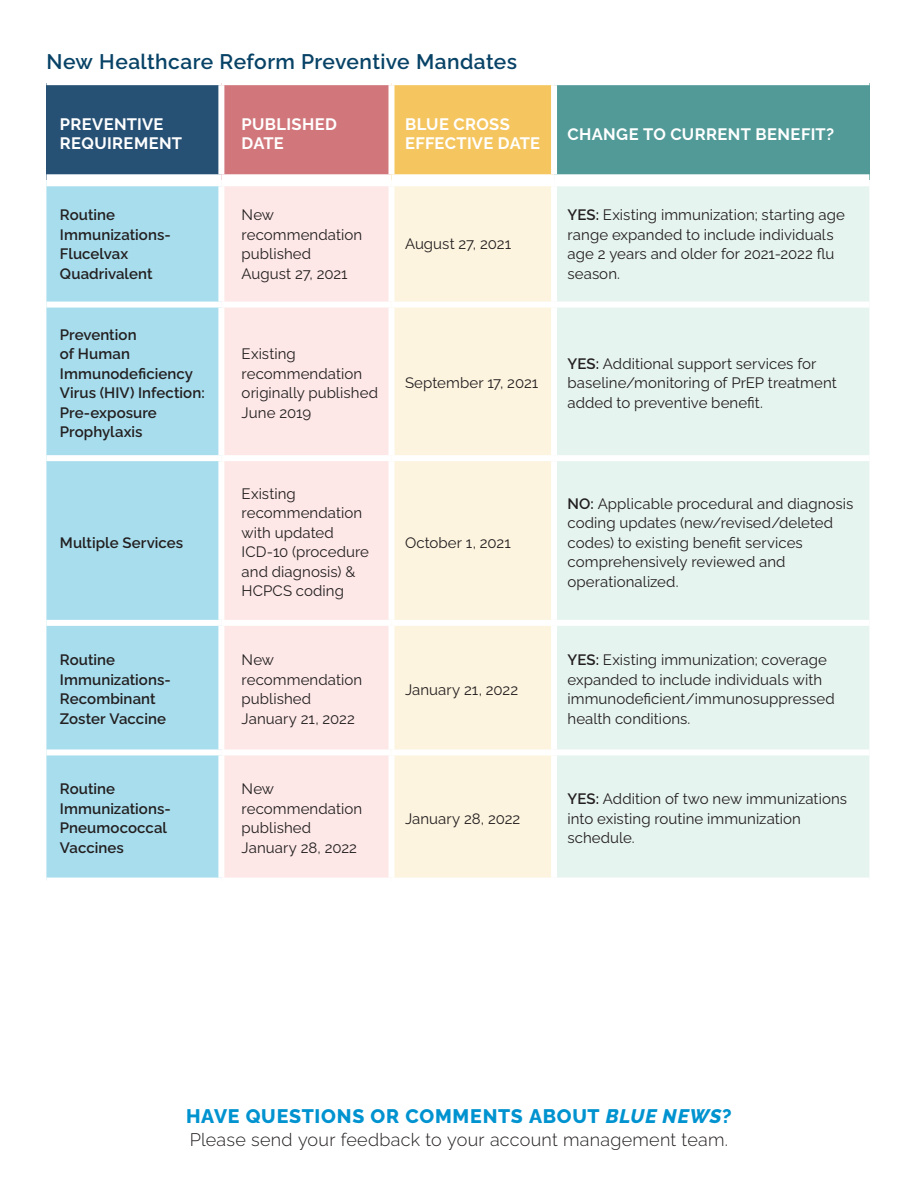
<style>
.page{position:relative;width:918px;height:1188px;background:#fff}
.page>*{position:absolute;margin:0;border:0;box-sizing:border-box;transform-origin:0 0}
.Body_-_header{font:600 21px "Raleway";letter-spacing:.015em;color:#084367}
.Body_-_subheader{font:800 19.5px "Raleway";letter-spacing:.04em;color:#0093d0}
.Body{font:300 18px "Raleway";letter-spacing:.015em;color:#231f20}
.Body-2{font:700 16.5px/19.5px "Raleway";letter-spacing:.02em;color:#fff}
.Body-3{font:15px/19.5px "Raleway";letter-spacing:.005em;color:#231f20}
.Body-4{font:600 15px/19.5px "Raleway";letter-spacing:.005em;color:#231f20}
.s1{font-weight:600}
.s2{font-style:italic}
</style>
<div class="page">
<div style="left:46px;top:84px;width:175px;height:96px;background:#265074"></div>
<div style="left:221px;top:84px;width:171px;height:96px;background:#d1777b"></div>
<div style="left:392px;top:84px;width:162px;height:96px;background:#f5c660"></div>
<div style="left:554px;top:84px;width:315px;height:96px;background:#519a98"></div>
<div style="left:46px;top:186px;width:172px;height:692px;background:#a7dded"></div>
<div style="left:224px;top:186px;width:164px;height:692px;background:#fde8e7"></div>
<div style="left:394px;top:186px;width:157px;height:692px;background:#fdf4df"></div>
<div style="left:557px;top:186px;width:312px;height:692px;background:#e6f4ef"></div>
<hr style="left:46px;top:82px;width:175px;height:3px;background:#fff">
<hr style="left:221px;top:82px;width:171px;height:3px;background:#fff">
<hr style="left:392px;top:82px;width:162px;height:3px;background:#fff">
<hr style="left:554px;top:82px;width:315px;height:3px;background:#fff">
<div style="left:46px;top:302px;width:175px;height:6px;background:#fff"></div>
<div style="left:221px;top:302px;width:171px;height:6px;background:#fff"></div>
<div style="left:392px;top:302px;width:162px;height:6px;background:#fff"></div>
<div style="left:554px;top:302px;width:315px;height:6px;background:#fff"></div>
<div style="left:46px;top:455px;width:175px;height:6px;background:#fff"></div>
<div style="left:221px;top:455px;width:171px;height:6px;background:#fff"></div>
<div style="left:392px;top:455px;width:162px;height:6px;background:#fff"></div>
<div style="left:554px;top:455px;width:315px;height:6px;background:#fff"></div>
<div style="left:46px;top:620px;width:175px;height:6px;background:#fff"></div>
<div style="left:221px;top:620px;width:171px;height:6px;background:#fff"></div>
<div style="left:392px;top:620px;width:162px;height:6px;background:#fff"></div>
<div style="left:554px;top:620px;width:315px;height:6px;background:#fff"></div>
<div style="left:46px;top:749px;width:175px;height:6px;background:#fff"></div>
<div style="left:221px;top:749px;width:171px;height:6px;background:#fff"></div>
<div style="left:392px;top:749px;width:162px;height:6px;background:#fff"></div>
<div style="left:554px;top:749px;width:315px;height:6px;background:#fff"></div>
<div style="left:218px;top:85px;width:6px;height:89px;background:#fff"></div>
<div style="left:388px;top:85px;width:6px;height:89px;background:#fff"></div>
<div style="left:551px;top:85px;width:6px;height:89px;background:#fff"></div>
<div style="left:46px;top:174px;width:175px;height:12px;background:#fff"></div>
<div style="left:221px;top:174px;width:171px;height:12px;background:#fff"></div>
<div style="left:392px;top:174px;width:162px;height:12px;background:#fff"></div>
<div style="left:554px;top:174px;width:315px;height:12px;background:#fff"></div>
<p class="Body_-_header" style="left:46px;top:46px;width:472px">New Healthcare Reform Preventive Mandates</p>
<p class="Body-2" style="left:60px;top:113px;width:124px">PREVENTIVE<br>REQUIREMENT</p>
<p class="Body-2" style="left:242px;top:113px;width:97px">PUBLISHED<br>DATE</p>
<p class="Body-2" style="left:405px;top:113px;width:137px">BLUE CROSS<br>EFFECTIVE DATE</p>
<p class="Body-2" style="left:568px;top:123px;width:268px">CHANGE TO CURRENT BENEFIT?</p>
<p class="Body-4" style="left:60px;top:204px;width:112px">Routine<br>Immunizations-<br>Flucelvax<br>Quadrivalent</p>
<p class="Body-3" style="left:242px;top:204px;width:122px">New recommendation published<br>August 27, 2021</p>
<p class="Body-4" style="left:60px;top:323px;width:146px">Prevention<br>of Human<br>Immunodeficiency<br>Virus (HIV) Infection:<br>Pre-exposure<br>Prophylaxis</p>
<p class="Body-4" style="left:60px;top:531px;width:125px">Multiple Services</p>
<p class="Body-3" style="left:242px;top:343px;width:138px">Existing recommendation originally published<br>June 2019</p>
<p class="Body-3" style="left:242px;top:482px;width:129px">Existing recommendation with updated<br>ICD-10 (procedure and diagnosis) &amp;<br>HCPCS coding</p>
<p class="Body-4" style="left:60px;top:649px;width:112px">Routine<br>Immunizations-<br>Recombinant<br>Zoster Vaccine</p>
<p class="Body-3" style="left:242px;top:649px;width:122px">New recommendation published<br>January 21, 2022</p>
<p class="Body-4" style="left:60px;top:778px;width:112px">Routine<br>Immunizations-<br>Pneumococcal<br>Vaccines</p>
<p class="Body-3" style="left:242px;top:778px;width:122px">New recommendation published<br>January 28, 2022</p>
<p class="Body-3" style="left:405px;top:233px;width:108px">August 27, 2021</p>
<p class="Body-3" style="left:405px;top:372px;width:135px">September 17, 2021</p>
<p class="Body-3" style="left:405px;top:531px;width:107px">October 1, 2021</p>
<p class="Body-3" style="left:405px;top:678px;width:115px">January 21, 2022</p>
<p class="Body-3" style="left:405px;top:807px;width:117px">January 28, 2022</p>
<p class="Body-3" style="left:568px;top:204px;width:279px"><span class="s1">YES:</span> Existing immunization; starting age range expanded to include individuals age 2 years and older for 2021-2022 flu season.</p>
<p class="Body-3" style="left:568px;top:352px;width:271px"><span class="s1">YES:</span> Additional support services for baseline/monitoring of PrEP treatment added to preventive benefit.</p>
<p class="Body-3" style="left:568px;top:492px;width:287px"><span class="s1">NO:</span> Applicable procedural and diagnosis coding updates (new/revised/deleted codes) to existing benefit services comprehensively reviewed and operationalized.</p>
<p class="Body-3" style="left:568px;top:649px;width:269px"><span class="s1">YES:</span> Existing immunization; coverage expanded to include individuals with immunodeficient/immunosuppressed health conditions.</p>
<p class="Body-3" style="left:568px;top:787px;width:281px"><span class="s1">YES:</span> Addition of two new immunizations into existing routine immunization schedule.</p>
<p class="Body_-_subheader" style="left:186px;top:1101px;width:547px">HAVE QUESTIONS OR COMMENTS ABOUT <span class="s2">BLUE NEWS</span>?</p>
<p class="Body" style="left:190px;top:1125px;width:540px">Please send your feedback to your account management team.</p>
</div>
